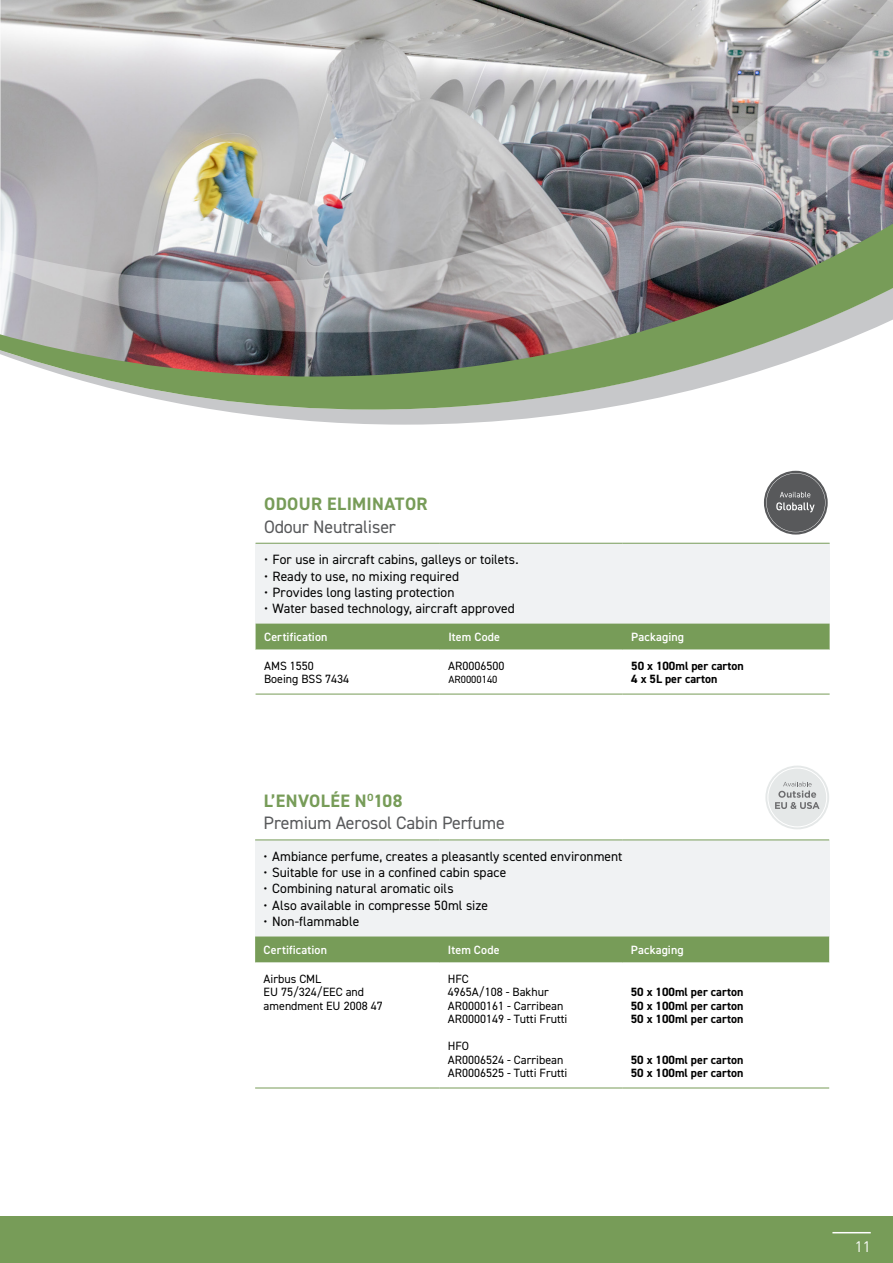
<style>
.page{position:relative;width:893px;height:1263px;background:#fff}
.page>*{position:absolute;margin:0;border:0;box-sizing:border-box;transform-origin:0 0}
.t1{font:18px/22.5px "DIN2014";letter-spacing:-.01em;color:#58595b}
.t2{font:700 18px "DIN2014";letter-spacing:.02em;color:#779c58}
.t3{font:15px "DIN Pro";color:#fff}
.t4{font:13.5px "DIN2014";letter-spacing:.005em;color:#000}
.t5{font:12px/13.5px "DIN2014";color:#000}
.t6{font:700 12px/13.5px "DIN2014";color:#000}
.t7{font:600 12px "DIN2014";letter-spacing:.01em;color:#fff}
.t8{font:10.5px "DIN2014";color:#000}
.s1{font-weight:700;color:#779c58}
</style>
<div class="page">
<svg style="left:218px;top:410px;width:374px;height:15px;fill:#c7c8ca"></svg>
<svg style="left:0;top:333px;width:862px;height:77px"></svg>
<svg style="left:0;top:0;width:893px;height:333px;background:#a9a9a8"></svg>
<div style="left:255px;top:840px;width:574px;height:96px;background:#f0f2f3"></div>
<div style="left:255px;top:936px;width:574px;height:26px;background:#779c58"></div>
<hr style="left:255px;top:839px;width:184px;height:1px;background:#779c58">
<hr style="left:439px;top:839px;width:183px;height:1px;background:#779c58">
<hr style="left:622px;top:839px;width:207px;height:1px;background:#779c58">
<hr style="left:255px;top:1087px;width:184px;height:1px;background:#779c58">
<hr style="left:439px;top:1087px;width:183px;height:1px;background:#779c58">
<hr style="left:622px;top:1087px;width:207px;height:1px;background:#779c58">
<div style="left:256px;top:543px;width:574px;height:81px;background:#f0f2f3"></div>
<div style="left:256px;top:624px;width:574px;height:26px;background:#779c58"></div>
<hr style="left:256px;top:543px;width:184px;height:1px;background:#779c58">
<hr style="left:440px;top:543px;width:183px;height:1px;background:#779c58">
<hr style="left:623px;top:543px;width:207px;height:1px;background:#779c58">
<hr style="left:256px;top:694px;width:184px;height:1px;background:#779c58">
<hr style="left:440px;top:694px;width:183px;height:1px;background:#779c58">
<hr style="left:623px;top:694px;width:207px;height:1px;background:#779c58">
<svg style="left:764px;top:471px;width:64px;height:63px"></svg>
<svg style="left:766px;top:473px;width:59px;height:59px;background:#79797b"></svg>
<div style="left:0;top:1216px;width:893px;height:47px;background:#779c58"></div>
<hr style="left:832px;top:1232px;width:39px;height:1px;background:#fff">
<div style="left:765px;top:765px;width:64px;height:64px;background:#e5e8e8;border-radius:50%"></div>
<svg style="left:775px;top:782px;width:44px;height:27px"></svg>
<div style="left:768px;top:768px;width:59px;height:59px;border:1px solid #fff;border-radius:50%"></div>
<h1 class="t2" style="left:264px;top:492px;width:165px">ODOUR ELIMINATOR</h1>
<h1 class="t1" style="left:264px;top:515px;width:133px">Odour Neutraliser</h1>
<p class="t4" style="left:264px;top:551px;width:256px">• For use in aircraft cabins, galleys or toilets.</p>
<p class="t4" style="left:264px;top:567px;width:197px">• Ready to use, no mixing required</p>
<p class="t4" style="left:264px;top:584px;width:192px">• Provides long lasting protection</p>
<p class="t4" style="left:264px;top:600px;width:252px">• Water based technology, aircraft approved</p>
<p class="t7" style="left:264px;top:629px;width:65px">Certification</p>
<p class="t7" style="left:448px;top:629px;width:53px">Item Code</p>
<p class="t7" style="left:631px;top:629px;width:54px">Packaging</p>
<p class="t5" style="left:264px;top:659px;width:87px">AMS 1550<br>Boeing BSS 7434</p>
<p class="t5" style="left:448px;top:659px;width:58px">AR0006500</p>
<p class="t6" style="left:631px;top:659px;width:114px">50 x 100ml per carton<br>4 x 5L per carton</p>
<p class="t8" style="left:448px;top:673px;width:51px">AR0000140</p>
<h1 class="t1" style="left:264px;top:789px;width:243px"><span class="s1">L’ENVOLÉE N</span><sup>O</sup><span class="s1">108<br></span>Premium Aerosol Cabin Perfume</h1>
<p class="t4" style="left:264px;top:848px;width:360px">• Ambiance perfume, creates a pleasantly scented environment</p>
<p class="t4" style="left:264px;top:864px;width:244px">• Suitable for use in a confined cabin space</p>
<p class="t4" style="left:264px;top:880px;width:192px">• Combining natural aromatic oils</p>
<p class="t4" style="left:264px;top:896px;width:226px">• Also available in compresse 50ml size</p>
<p class="t4" style="left:264px;top:913px;width:97px">• Non-flammable</p>
<p class="t7" style="left:264px;top:942px;width:65px">Certification</p>
<p class="t7" style="left:448px;top:942px;width:53px">Item Code</p>
<p class="t7" style="left:631px;top:942px;width:54px">Packaging</p>
<p class="t5" style="left:264px;top:972px;width:121px">Airbus CML<br>EU 75/324/EEC and amendment EU 2008 47</p>
<p class="t5" style="left:448px;top:972px;width:121px">HFC<br>4965A/108 - Bakhur<br>AR0000161 - Carribean<br>AR0000149 - Tutti Frutti</p>
<p class="t5" style="left:448px;top:1039px;width:121px">HFO<br>AR0006524 - Carribean<br>AR0006525 - Tutti Frutti</p>
<p class="t6" style="left:631px;top:985px;width:114px;text-align:justify">50 x 100ml per carton 50 x 100ml per carton 50 x 100ml per carton</p>
<p class="t6" style="left:631px;top:1053px;width:114px">50 x 100ml per carton<br>50 x 100ml per carton</p>
<p class="t3" style="left:855px;top:1235px;width:17px">11</p>
</div>
